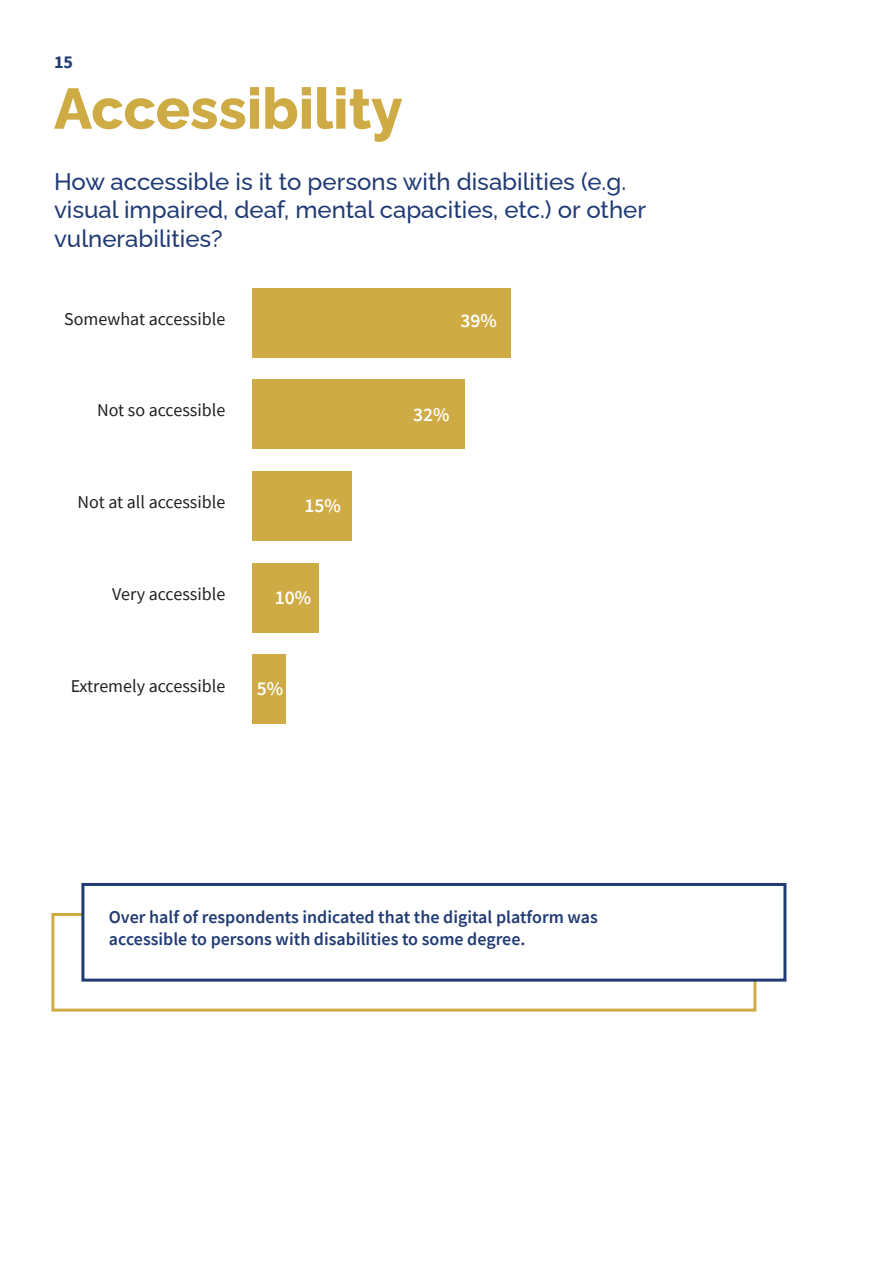
<style>
.page{position:relative;width:893px;height:1263px;background:#fff}
.page>*{position:absolute;margin:0;border:0;box-sizing:border-box;transform-origin:0 0}
.t1{font:800 57px "Raleway";color:#ceab44}
.t2{font:500 24px/28.8px "Raleway";color:#213b75}
.t3{font:600 19.5px "Source Sans Pro";color:#fff}
.t4{font:600 18px/21.6px "Source Sans Pro";color:#213b75}
.t5{font:18px "Source Sans Pro";color:#231f20}
.t6{font:700 18px "Source Sans Pro";color:#213b75}
</style>
<div class="page">
<div style="left:51px;top:913px;width:705px;height:98px;background:#fff;border:3px solid #ceab44"></div>
<div style="left:81px;top:883px;width:705px;height:98px;background:#fff;border:3px solid #213b75"></div>
<div style="left:252px;top:288px;width:259px;height:70px;background:#ceab44"></div>
<div style="left:252px;top:380px;width:213px;height:69px;background:#ceab44"></div>
<div style="left:252px;top:471px;width:100px;height:70px;background:#ceab44"></div>
<div style="left:252px;top:563px;width:67px;height:69px;background:#ceab44"></div>
<div style="left:252px;top:655px;width:33px;height:69px;background:#ceab44"></div>
<p class="t6" style="left:54px;top:49px;width:21px">15</p>
<h1 class="t1" style="left:54px;top:63px;width:350px">Accessibility</h1>
<p class="t2" style="left:54px;top:164px;width:594px">How accessible is it to persons with disabilities (e.g. visual impaired, deaf, mental capacities, etc.) or other vulnerabilities?</p>
<p class="t5" style="left:64px;top:307px;width:163px">Somewhat accessible</p>
<p class="t3" style="left:460px;top:308px;width:38px">39%</p>
<p class="t5" style="left:97px;top:399px;width:130px">Not so accessible</p>
<p class="t3" style="left:413px;top:402px;width:38px">32%</p>
<p class="t5" style="left:78px;top:491px;width:149px">Not at all accessible</p>
<p class="t3" style="left:305px;top:493px;width:38px">15%</p>
<p class="t5" style="left:112px;top:582px;width:115px">Very accessible</p>
<p class="t3" style="left:275px;top:584px;width:38px">10%</p>
<p class="t5" style="left:71px;top:674px;width:156px">Extremely accessible</p>
<p class="t3" style="left:257px;top:676px;width:28px">5%</p>
<p class="t4" style="left:109px;top:906px;width:490px">Over half of respondents indicated that the digital platform was accessible to persons with disabilities to some degree.</p>
</div>
